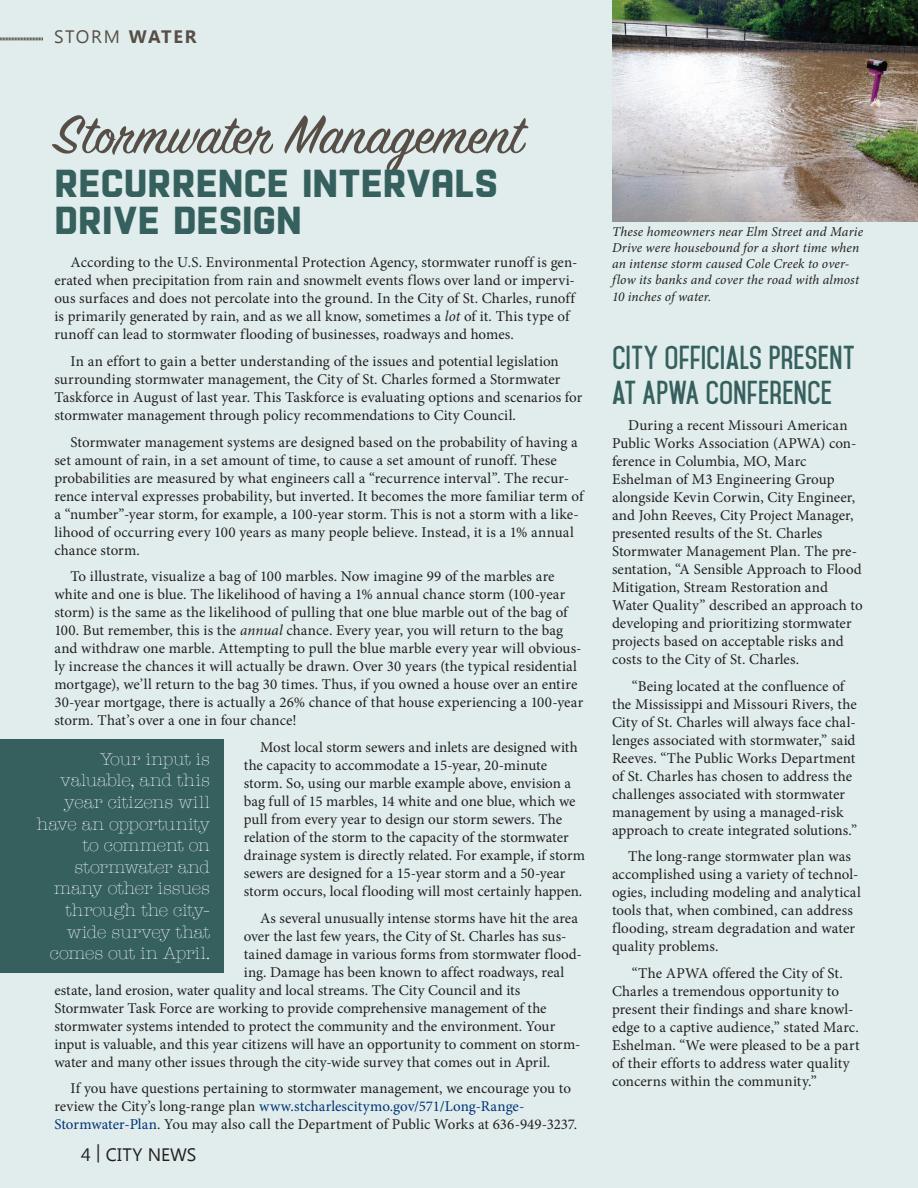
<style>
.page{position:relative;width:918px;height:1188px;background:#e0edec}
.page>*{position:absolute;margin:0;border:0;box-sizing:border-box;transform-origin:0 0}
.Headline_Chunk_Five{font:60px "Sign Painter House Script";color:#574f47}
.Headline_Racon_Red{font:700 39px/37.5px "Racon Basic";letter-spacing:-.005em;color:#35605e}
.Headline_Blue_Mohave{font:700 28.5px/34.2px "Mohave";color:#35605e}
.Body_w_o_indent{font:300 18px/21.6px "American Typewriter";letter-spacing:-.005em;color:#fff;text-align:right}
.t1{font:18px "Segoe UI";letter-spacing:.01em;color:#231f20}
.Subhead_Helv_Blue{font:18px "Segoe UI";letter-spacing:.095em;color:#574f47}
.Body_w__indent{font:15px/18px "Minion Pro";color:#231f20}
.cutline{font:italic 13.5px/16.2px "Minion Pro";letter-spacing:.01em;color:#231f20}
.s1{font-weight:700}
.s2{font-style:italic}
.s3{color:#013374}
</style>
<div class="page">
<img style="left:612px;top:0;width:306px;height:222px">
<div style="left:0;top:739px;width:224px;height:234px;background:#35605e"></div>
<svg style="left:0;top:37px;width:43px;height:3px"></svg>
<p class="Subhead_Helv_Blue" style="left:54px;top:24px;width:144px">STORM <span class="s1">WATER</span></p>
<p class="Headline_Chunk_Five" style="left:54px;top:98px;width:470px">Stormwater Management</p>
<p class="Headline_Racon_Red" style="left:54px;top:165px;width:445px">RECURRENCE INTERVALS<br>DRIVE DESIGN</p>
<p class="Body_w__indent" style="left:54px;top:254px;width:525px;text-indent:16px">According to the U.S. Environmental Protection Agency, stormwater runoff is gen&shy;erated when precipitation from rain and snowmelt events flows over land or impervi&shy;ous surfaces and does not percolate into the ground. In the City of St. Charles, runoff is primarily generated by rain, and as we all know, sometimes a <span class="s2">lot</span> of it. This type of runoff can lead to stormwater flooding of businesses, roadways and homes.</p>
<p class="Body_w__indent" style="left:54px;top:352px;width:530px;text-indent:16px">In an effort to gain a better understanding of the issues and potential legislation surrounding stormwater management, the City of St. Charles formed a Stormwater Taskforce in August of last year. This Taskforce is evaluating options and scenarios for stormwater management through policy recommendations to City Council.</p>
<p class="Body_w__indent" style="left:54px;top:433px;width:531px;text-indent:16px">Stormwater management systems are designed based on the probability of having a set amount of rain, in a set amount of time, to cause a set amount of runoff. These probabilities are measured by what engineers call a “recurrence interval”. The recur&shy;rence interval expresses probability, but inverted. It becomes the more familiar term of a “number”-year storm, for example, a 100-year storm. This is not a storm with a like&shy;lihood of occurring every 100 years as many people believe. Instead, it is a 1% annual chance storm.</p>
<p class="Body_w__indent" style="left:54px;top:568px;width:530px;text-indent:16px">To illustrate, visualize a bag of 100 marbles. Now imagine 99 of the marbles are white and one is blue. The likelihood of having a 1% annual chance storm (100-year storm) is the same as the likelihood of pulling that one blue marble out of the bag of 100. But remember, this is the <span class="s2">annual</span> chance. Every year, you will return to the bag and withdraw one marble. Attempting to pull the blue marble every year will obvious&shy;ly increase the chances it will actually be drawn. Over 30 years (the typical residential mortgage), we’ll return to the bag 30 times. Thus, if you owned a house over an entire 30-year mortgage, there is actually a 26% chance of that house experiencing a 100-year storm. That’s over a one in four chance!</p>
<p class="Body_w__indent" style="left:244px;top:738px;width:343px;text-indent:16px">Most local storm sewers and inlets are designed with the capacity to accommodate a 15-year, 20-minute storm. So, using our marble example above, envision a bag full of 15 marbles, 14 white and one blue, which we pull from every year to design our storm sewers. The relation of the storm to the capacity of the stormwater drainage system is directly related. For example, if storm sewers are designed for a 15-year storm and a 50-year storm occurs, local flooding will most certainly happen.</p>
<p class="Body_w__indent" style="left:260px;top:909px;width:319px">As several unusually intense storms have hit the area</p>
<p class="Body_w__indent" style="left:244px;top:927px;width:324px">over the last few years, the City of St. Charles has sus-</p>
<p class="Body_w__indent" style="left:244px;top:945px;width:340px">tained damage in various forms from stormwater flood-</p>
<p class="Body_w__indent" style="left:244px;top:963px;width:322px">ing. Damage has been known to affect roadways, real</p>
<p class="Body_w__indent" style="left:54px;top:981px;width:468px">estate, land erosion, water quality and local streams. The City Council and its</p>
<p class="Body_w__indent" style="left:54px;top:999px;width:494px">Stormwater Task Force are working to provide comprehensive management of the</p>
<p class="Body_w__indent" style="left:54px;top:1017px;width:502px">stormwater systems intended to protect the community and the environment. Your</p>
<p class="Body_w__indent" style="left:54px;top:1035px;width:528px">input is valuable, and this year citizens will have an opportunity to comment on storm-</p>
<p class="Body_w__indent" style="left:54px;top:1053px;width:497px">water and many other issues through the city-wide survey that comes out in April.</p>
<p class="Body_w__indent" style="left:54px;top:1080px;width:524px;text-indent:16px">If you have questions pertaining to stormwater management, we encourage you to review the City’s long-range plan <span class="s3">www.stcharlescitymo.gov/571/Long-Range-<br>Stormwater-Plan</span>. You may also call the Department of Public Works at 636-949-3237.</p>
<p class="Body_w_o_indent" style="left:37px;top:747px;width:175px">Your input is valuable, and this year citizens will have an opportunity to comment on stormwater and many other issues through the city&shy;wide survey that comes out in April.</p>
<p class="t1" style="left:81px;top:1142px;width:117px">4 | CITY NEWS</p>
<p class="cutline" style="left:612px;top:223px;width:253px">These homeowners near Elm Street and Marie Drive were housebound for a short time when an intense storm caused Cole Creek to over&shy;flow its banks and cover the road with almost 10 inches of water.</p>
<p class="Headline_Blue_Mohave" style="left:612px;top:341px;width:244px">CITY OFFICIALS PRESENT<br>AT APWA CONFERENCE</p>
<p class="Body_w__indent" style="left:612px;top:416px;width:252px;text-indent:16px">During a recent Missouri American Public Works Association (APWA) con&shy;ference in Columbia, MO, Marc Eshelman of M3 Engineering Group alongside Kevin Corwin, City Engineer, and John Reeves, City Project Manager, presented results of the St. Charles Stormwater Management Plan. The pre&shy;sentation, “A Sensible Approach to Flood Mitigation, Stream Restoration and Water Quality” described an approach to developing and prioritizing stormwater projects based on acceptable risks and costs to the City of St. Charles.</p>
<p class="Body_w__indent" style="left:612px;top:677px;width:247px;text-indent:20px">“Being located at the confluence of the Mississippi and Missouri Rivers, the City of St. Charles will always face chal&shy;lenges associated with stormwater,” said Reeves. “The Public Works Department of St. Charles has chosen to address the challenges associated with stormwater management by using a managed-risk approach to create integrated solutions.”</p>
<p class="Body_w__indent" style="left:612px;top:848px;width:250px;text-indent:16px">The long-range stormwater plan was accomplished using a variety of technol&shy;ogies, including modeling and analytical tools that, when combined, can address flooding, stream degradation and water quality problems.</p>
<p class="Body_w__indent" style="left:612px;top:964px;width:249px;text-indent:20px">“The APWA offered the City of St.<br>Charles a tremendous opportunity to present their findings and share knowl&shy;edge to a captive audience,” stated Marc.<br>Eshelman. “We were pleased to be a part of their efforts to address water quality concerns within the community.”</p>
</div>
